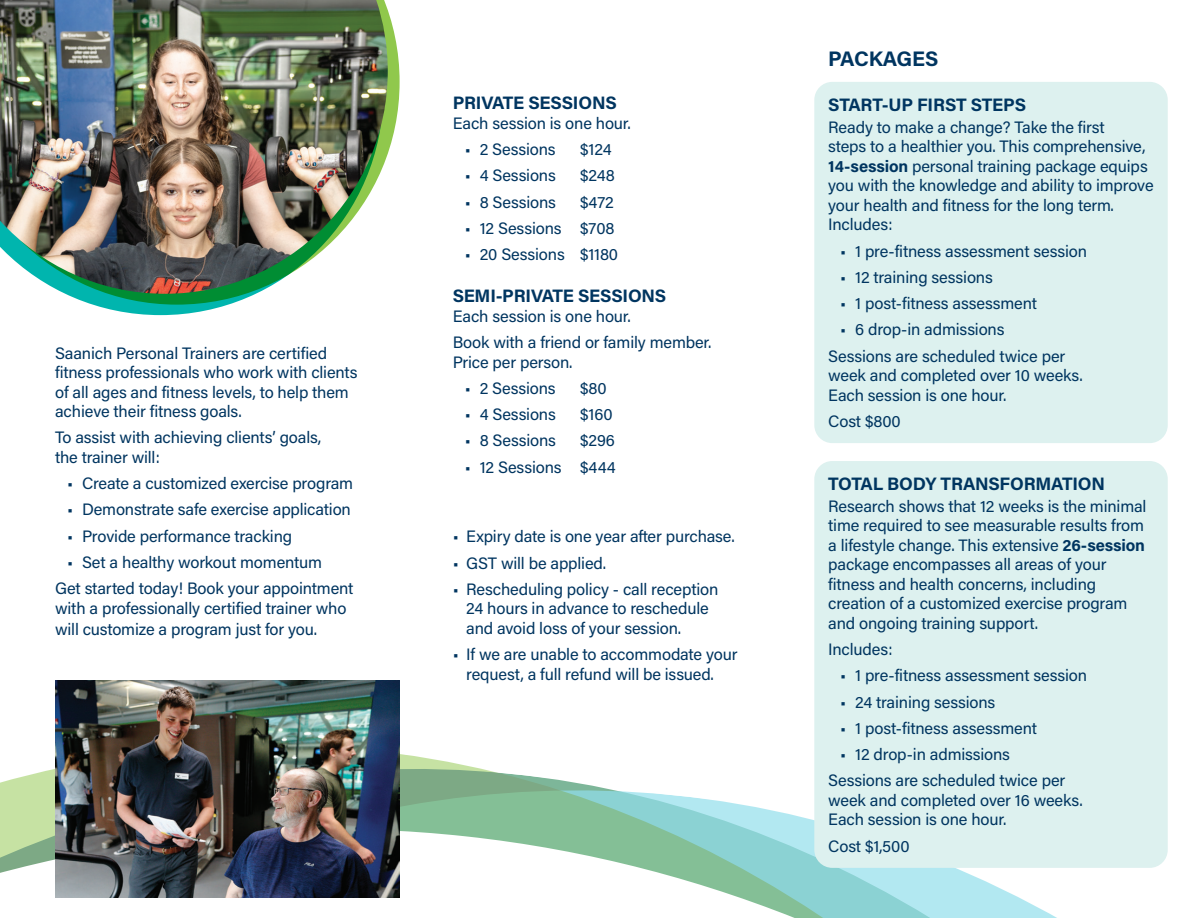
<style>
.page{position:relative;width:1188px;height:918px;background:#fff}
.page>*{position:absolute;margin:0;border:0;box-sizing:border-box;transform-origin:0 0}
.t1{font:700 21px "Acumin Pro";letter-spacing:-.02em;color:#003560}
.t2{font:700 18px "Acumin Pro";letter-spacing:-.01em;color:#003560}
.t3{font:16.5px/19.5px "Acumin Pro";letter-spacing:-.01em;color:#003560}
.s1{font-weight:700}
</style>
<div class="page">
<svg style="left:0;top:754px;width:1057px;height:164px"></svg>
<div style="left:814px;top:82px;width:354px;height:361px;background:#ddf1ef;border-radius:18px"></div>
<div style="left:814px;top:461px;width:354px;height:407px;background:#ddf1ef;border-radius:18px"></div>
<svg style="left:388px;top:11px;width:12px;height:142px;fill:#90c84c"></svg>
<svg style="left:66px;top:294px;width:189px;height:21px"></svg>
<img style="left:0;top:0;width:388px;height:294px">
<img style="left:55px;top:680px;width:345px;height:218px">
<p class="t3" style="left:55px;top:342px;width:304px">Saanich Personal Trainers are certified fitness professionals who work with clients of all ages and fitness levels, to help them achieve their fitness goals.</p>
<p class="t3" style="left:55px;top:427px;width:268px">To assist with achieving clients’ goals, the trainer will:</p>
<p class="t3" style="left:67px;top:473px;width:288px">• Create a customized exercise program</p>
<p class="t3" style="left:67px;top:499px;width:285px">• Demonstrate safe exercise application</p>
<p class="t3" style="left:67px;top:525px;width:227px">• Provide performance tracking</p>
<p class="t3" style="left:67px;top:552px;width:257px">• Set a healthy workout momentum</p>
<p class="t3" style="left:55px;top:578px;width:300px">Get started today! Book your appointment with a professionally certified trainer who</p>
<p class="t3" style="left:55px;top:618px;width:264px">will customize a program just for you.</p>
<p class="t2" style="left:453px;top:90px;width:166px">PRIVATE SESSIONS</p>
<p class="t3" style="left:453px;top:113px;width:180px">Each session is one hour.</p>
<p class="t3" style="left:465px;top:139px;width:92px">• 2 Sessions</p>
<p class="t3" style="left:580px;top:139px;width:33px">$124</p>
<p class="t3" style="left:465px;top:165px;width:93px">• 4 Sessions</p>
<p class="t3" style="left:580px;top:165px;width:36px">$248</p>
<p class="t3" style="left:465px;top:191px;width:93px">• 8 Sessions</p>
<p class="t3" style="left:580px;top:191px;width:35px">$472</p>
<p class="t3" style="left:465px;top:218px;width:151px">• 12 Sessions $708</p>
<p class="t3" style="left:465px;top:244px;width:155px">• 20 Sessions $1180</p>
<p class="t2" style="left:453px;top:284px;width:215px">SEMI-PRIVATE SESSIONS</p>
<p class="t3" style="left:453px;top:306px;width:180px">Each session is one hour.</p>
<p class="t3" style="left:453px;top:332px;width:260px">Book with a friend or family member.<br>Price per person.</p>
<p class="t3" style="left:465px;top:378px;width:92px">• 2 Sessions</p>
<p class="t3" style="left:580px;top:378px;width:28px">$80</p>
<p class="t3" style="left:465px;top:404px;width:93px">• 4 Sessions</p>
<p class="t3" style="left:580px;top:404px;width:34px">$160</p>
<p class="t3" style="left:465px;top:430px;width:93px">• 8 Sessions</p>
<p class="t3" style="left:580px;top:430px;width:36px">$296</p>
<p class="t3" style="left:465px;top:457px;width:152px">• 12 Sessions $444</p>
<p class="t3" style="left:453px;top:526px;width:284px">• Expiry date is one year after purchase.</p>
<p class="t3" style="left:453px;top:552px;width:155px">• GST will be applied.</p>
<p class="t3" style="left:466px;top:579px;width:254px;text-indent:-14px">• Rescheduling policy - call reception<br>24 hours in advance to reschedule and avoid loss of your session.</p>
<p class="t3" style="left:466px;top:644px;width:273px;text-indent:-14px">• If we are unable to accommodate your request, a full refund will be issued.</p>
<p class="t1" style="left:828px;top:44px;width:112px">PACKAGES</p>
<p class="t2" style="left:828px;top:92px;width:199px">START-UP FIRST STEPS</p>
<p class="t3" style="left:828px;top:117px;width:327px">Ready to make a change? Take the first<br>steps to a healthier you. This comprehensive, <span class="s1">14-session</span> personal training package equips you with the knowledge and ability to improve your health and fitness for the long term.<br>Includes:</p>
<p class="t3" style="left:840px;top:240px;width:248px">• 1 pre-fitness assessment session</p>
<p class="t3" style="left:840px;top:267px;width:154px">• 12 training sessions</p>
<p class="t3" style="left:840px;top:293px;width:198px">• 1 post-fitness assessment</p>
<p class="t3" style="left:840px;top:319px;width:166px">• 6 drop-in admissions</p>
<p class="t3" style="left:828px;top:345px;width:256px">Sessions are scheduled twice per week and completed over 10 weeks.<br>Each session is one hour.</p>
<p class="t3" style="left:828px;top:411px;width:74px">Cost $800</p>
<p class="t2" style="left:828px;top:471px;width:278px">TOTAL BODY TRANSFORMATION</p>
<p class="t3" style="left:828px;top:496px;width:320px">Research shows that 12 weeks is the minimal time required to see measurable results from a lifestyle change. This extensive <span class="s1">26-session </span>package encompasses all areas of your fitness and health concerns, including creation of a customized exercise program and ongoing training support.</p>
<p class="t3" style="left:828px;top:639px;width:66px">Includes:</p>
<p class="t3" style="left:840px;top:665px;width:248px">• 1 pre-fitness assessment session</p>
<p class="t3" style="left:840px;top:692px;width:157px">• 24 training sessions</p>
<p class="t3" style="left:840px;top:718px;width:198px">• 1 post-fitness assessment</p>
<p class="t3" style="left:840px;top:744px;width:171px">• 12 drop-in admissions</p>
<p class="t3" style="left:828px;top:770px;width:256px">Sessions are scheduled twice per week and completed over 16 weeks.<br>Each session is one hour.</p>
<p class="t3" style="left:828px;top:836px;width:83px">Cost $1,500</p>
</div>
